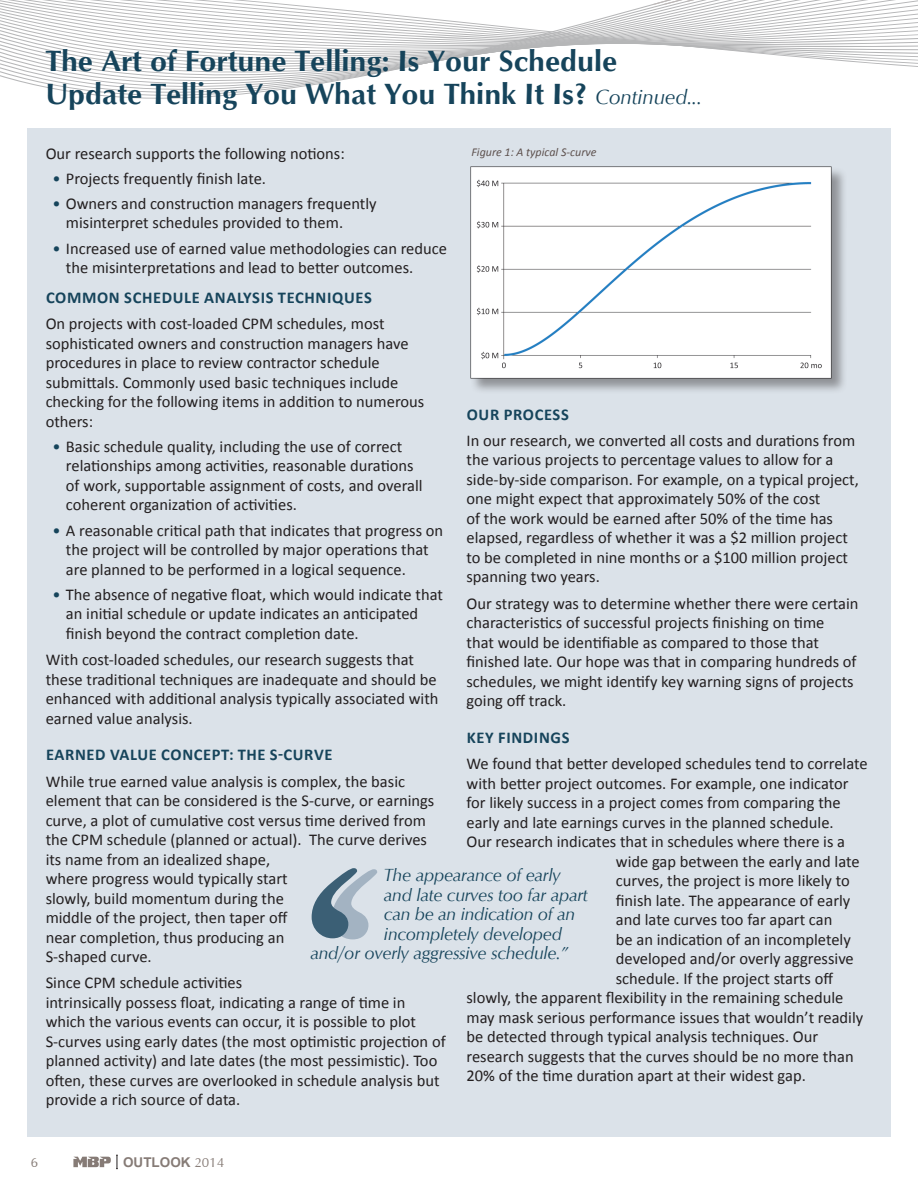
<style>
.page{position:relative;width:918px;height:1188px;background:#fff}
.page>*{position:absolute;margin:0;border:0;box-sizing:border-box;transform-origin:0 0}
.Front_cover_section{font:700 30px/33px "Optimum";color:#16445b}
.t1{font:italic 18px "Optimum";letter-spacing:-.01em;color:#16445b}
.Body_Text{font:16.5px/19.5px "Calibri";color:#231f20}
.Body_Text_-_Space_pa{font:16.5px/19.5px "Calibri";color:#231f20}
.Body_Title{font:700 16.5px "Calibri";letter-spacing:.04em;color:#16445b}
.Page_Number{font:700 13.5px "Arial";color:#867b76}
.Page_Number-2{font:13.5px "Optimum";color:#867b76}
.continued{font:italic 12px "Calibri";color:#5d514e}
.s1{font-weight:400;font-style:italic;font-size:21px}
.s2{color:#16445b}
.s3{font-family:"Optimum";font-weight:400}
</style>
<div class="page">
<div style="left:27px;top:129px;width:864px;height:1008px;background:#dbe2e9"></div>
<svg style="left:0;top:47px;width:918px;height:52px"></svg>
<svg style="left:0;top:0;width:918px;height:47px"></svg>
<svg style="left:312px;top:868px;width:65px;height:71px"></svg>
<div style="left:470px;top:167px;width:377px;height:227px;background:#231f20;opacity:.41"></div>
<img style="left:470px;top:166px;width:364px;height:215px">
<svg style="left:73px;top:1155px;width:45px;height:14px"></svg>
<p class="Front_cover_section" style="left:46px;top:44px;width:658px">The Art of Fortune Telling: Is Your Schedule<br>Update Telling You What You Think It Is? <span class="s1">Continued...</span></p>
<p class="Body_Text_-_Space_pa" style="left:46px;top:143px;width:301px">Our research supports the following notions:</p>
<p class="Body_Text" style="left:52px;top:169px;width:215px"><span class="s2">•</span> Projects frequently finish late.</p>
<p class="Body_Text" style="left:66px;top:194px;width:312px;text-indent:-14px"><span class="s2">•</span> Owners and construction managers frequently misinterpret schedules provided to them.</p>
<p class="Body_Text" style="left:66px;top:238px;width:383px;text-indent:-14px"><span class="s2">•</span> Increased use of earned value methodologies can reduce the misinterpretations and lead to better outcomes.</p>
<p class="Body_Title" style="left:46px;top:287px;width:327px">COMMON SCHEDULE ANALYSIS TECHNIQUES</p>
<p class="Body_Text" style="left:46px;top:314px;width:380px">On projects with cost-loaded CPM schedules, most sophisticated owners and construction managers have procedures in place to review contractor schedule submittals. Commonly used basic techniques include checking for the following items in addition to numerous others:</p>
<p class="Body_Text" style="left:66px;top:437px;width:358px;text-indent:-14px"><span class="s2">•</span> Basic schedule quality, including the use of correct relationships among activities, reasonable durations of work, supportable assignment of costs, and overall coherent organization of activities.</p>
<p class="Body_Text" style="left:66px;top:520px;width:379px;text-indent:-14px"><span class="s2">•</span> A reasonable critical path that indicates that progress on the project will be controlled by major operations that are planned to be performed in a logical sequence.</p>
<p class="Body_Text" style="left:66px;top:585px;width:379px;text-indent:-14px"><span class="s2">•</span> The absence of negative float, which would indicate that an initial schedule or update indicates an anticipated finish beyond the contract completion date.</p>
<p class="Body_Text_-_Space_pa" style="left:46px;top:650px;width:394px">With cost-loaded schedules, our research suggests that these traditional techniques are inadequate and should be enhanced with additional analysis typically associated with earned value analysis.</p>
<p class="Body_Title" style="left:46px;top:744px;width:288px">EARNED VALUE CONCEPT: THE S-CURVE</p>
<p class="Body_Text" style="left:46px;top:771px;width:390px">While true earned value analysis is complex, the basic element that can be considered is the S-curve, or earnings curve, a plot of cumulative cost versus time derived from the CPM schedule (planned or actual). The curve derives its name from an idealized shape,<br>where progress would typically start<br>slowly, build momentum during the<br>middle of the project, then taper off<br>near completion, thus producing an<br>S-shaped curve.</p>
<p class="Body_Text_-_Space_pa" style="left:46px;top:973px;width:402px">Since CPM schedule activities<br>intrinsically possess float, indicating a range of time in which the various events can occur, it is possible to plot S-curves using early dates (the most optimistic projection of planned activity) and late dates (the most pessimistic). Too often, these curves are overlooked in schedule analysis but provide a rich source of data.</p>
<p class="continued" style="left:471px;top:144px;width:127px">Figure 1: A typical S-curve</p>
<p class="Body_Title" style="left:467px;top:404px;width:104px">OUR PROCESS</p>
<p class="Body_Text" style="left:467px;top:431px;width:394px">In our research, we converted all costs and durations from the various projects to percentage values to allow for a side-by-side comparison. For example, on a typical project, one might expect that approximately 50% of the cost<br>of the work would be earned after 50% of the time has elapsed, regardless of whether it was a $2 million project to be completed in nine months or a $100 million project spanning two years.</p>
<p class="Body_Text_-_Space_pa" style="left:467px;top:593px;width:394px">Our strategy was to determine whether there were certain characteristics of successful projects finishing on time<br>that would be identifiable as compared to those that finished late. Our hope was that in comparing hundreds of schedules, we might identify key warning signs of projects going off track.</p>
<p class="Body_Title" style="left:467px;top:727px;width:104px">KEY FINDINGS</p>
<p class="Body_Text" style="left:467px;top:754px;width:403px">We found that better developed schedules tend to correlate</p>
<p class="Body_Text" style="left:467px;top:773px;width:384px">with better project outcomes. For example, one indicator</p>
<p class="Body_Text" style="left:467px;top:793px;width:376px">for likely success in a project comes from comparing the</p>
<p class="Body_Text" style="left:467px;top:812px;width:369px">early and late earnings curves in the planned schedule.</p>
<p class="Body_Text" style="left:467px;top:832px;width:380px">Our research indicates that in schedules where there is a</p>
<p class="Body_Text" style="left:616px;top:851px;width:245px">wide gap between the early and late</p>
<p class="Body_Text" style="left:616px;top:871px;width:235px">curves, the project is more likely to</p>
<p class="Body_Text" style="left:616px;top:890px;width:236px">finish late. The appearance of early</p>
<p class="Body_Text" style="left:616px;top:910px;width:218px">and late curves too far apart can</p>
<p class="Body_Text" style="left:616px;top:929px;width:237px">be an indication of an incompletely</p>
<p class="Body_Text" style="left:616px;top:949px;width:239px">developed and/or overly aggressive</p>
<p class="Body_Text" style="left:616px;top:968px;width:219px">schedule. If the project starts off</p>
<p class="Body_Text" style="left:467px;top:988px;width:378px">slowly, the apparent flexibility in the remaining schedule</p>
<p class="Body_Text" style="left:467px;top:1007px;width:398px">may mask serious performance issues that wouldn’t readily</p>
<p class="Body_Text" style="left:467px;top:1027px;width:353px">be detected through typical analysis techniques. Our</p>
<p class="Body_Text" style="left:467px;top:1046px;width:389px">research suggests that the curves should be no more than</p>
<p class="Body_Text" style="left:467px;top:1066px;width:341px">20% of the time duration apart at their widest gap.</p>
<p class="t1" style="left:384px;top:865px;width:178px">The appearance of early</p>
<p class="t1" style="left:384px;top:884px;width:205px">and late curves too far apart</p>
<p class="t1" style="left:384px;top:904px;width:193px">can be an indication of an</p>
<p class="t1" style="left:384px;top:923px;width:179px">incompletely developed</p>
<p class="t1" style="left:310px;top:943px;width:259px">and/or overly aggressive schedule.”</p>
<p class="Page_Number-2" style="left:31px;top:1154px;width:9px">6</p>
<p class="Page_Number" style="left:123px;top:1153px;width:103px">OUTLOOK <span class="s3">2014</span></p>
</div>
